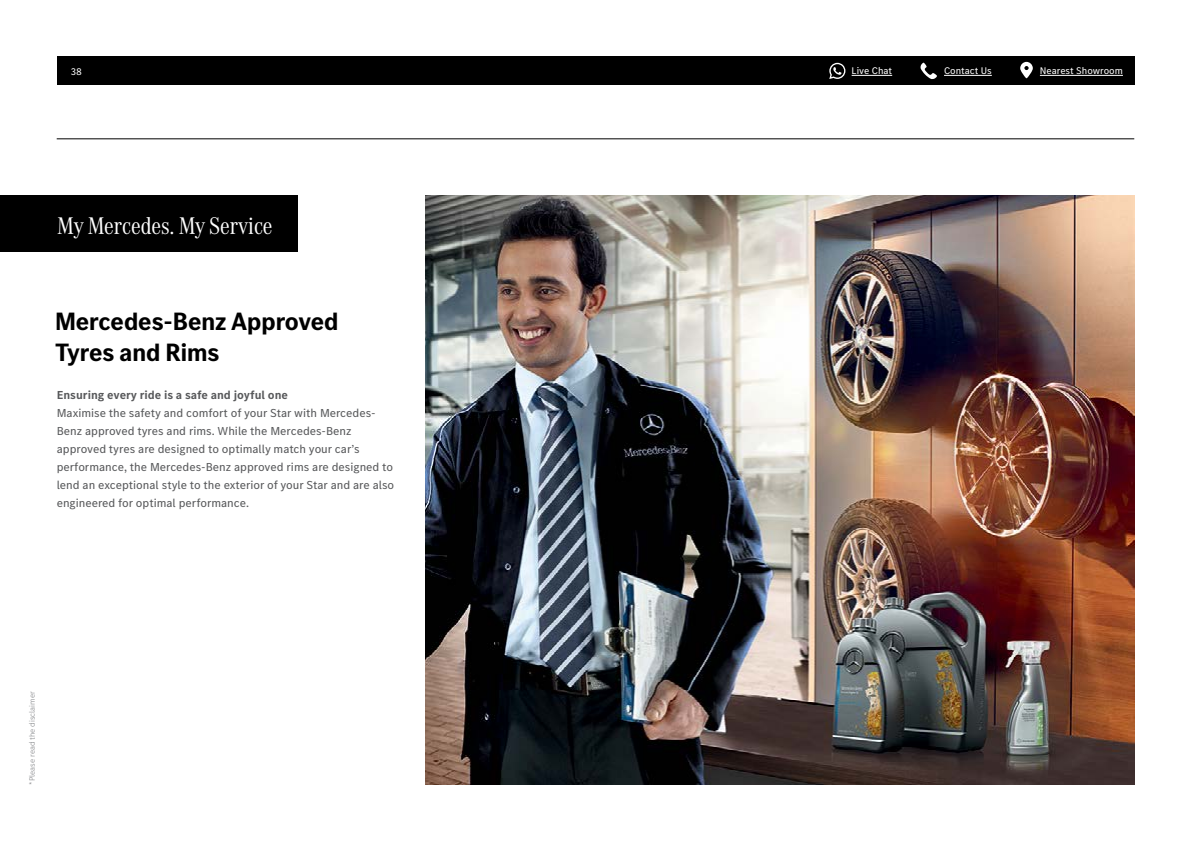
<style>
.page{position:relative;width:1191px;height:842px;background:#fff}
.page>*{position:absolute;margin:0;border:0;box-sizing:border-box;transform-origin:0 0}
.t1{font:700 26px/31.2px "MB Corpo S Title";color:#000}
.t2{font:25px "MB Corpo A Title Cond";color:#fff}
.t3{font:12px/18px "MB Corpo S Text";color:#58595b}
.t4{font:700 12px "MB Corpo S Text";color:#58595b}
.t5{font:10px "MB Corpo S Text";color:#fff}
.t6{font:300 8px "MB Corpo S Text";color:#808285}
</style>
<div class="page">
<div style="left:57px;top:57px;width:1077px;height:28px;background:#000"></div>
<svg style="left:1020px;top:62px;width:12px;height:16px"></svg>
<hr style="left:1040px;top:75px;width:83px;height:1px;background:#fff">
<hr style="left:944px;top:75px;width:47px;height:1px;background:#fff">
<svg style="left:920px;top:63px;width:17px;height:16px"></svg>
<svg style="left:829px;top:63px;width:16px;height:16px"></svg>
<hr style="left:851px;top:75px;width:41px;height:1px;background:#fff">
<hr style="left:57px;top:139px;width:1077px;height:1px;background:#000">
<img style="left:425px;top:196px;width:709px;height:589px">
<div style="left:0;top:196px;width:297px;height:56px;background:#000"></div>
<p class="t5" style="left:71px;top:65px;width:13px">38</p>
<h2 class="t2" style="left:57px;top:209px;width:217px">My Mercedes. My Service</h2>
<h1 class="t1" style="left:55px;top:304px;width:285px">Mercedes-Benz Approved<br>Tyres and Rims</h1>
<p class="t4" style="left:57px;top:387px;width:233px">Ensuring every ride is a safe and joyful one</p>
<p class="t3" style="left:57px;top:404px;width:339px">Maximise the safety and comfort of your Star with Mercedes-Benz approved tyres and rims. While the Mercedes-Benz approved tyres are designed to optimally match your car’s performance, the Mercedes-Benz approved rims are designed to lend an exceptional style to the exterior of your Star and are also engineered for optimal performance.</p>
<p class="t6" style="left:27px;top:785px;width:95px;rotate:-90deg">*Please read the disclaimer</p>
<p class="t5" style="left:851px;top:64px;width:42px">Live Chat</p>
<p class="t5" style="left:944px;top:64px;width:49px">Contact Us</p>
<p class="t5" style="left:1040px;top:64px;width:84px">Nearest Showroom</p>
</div>
